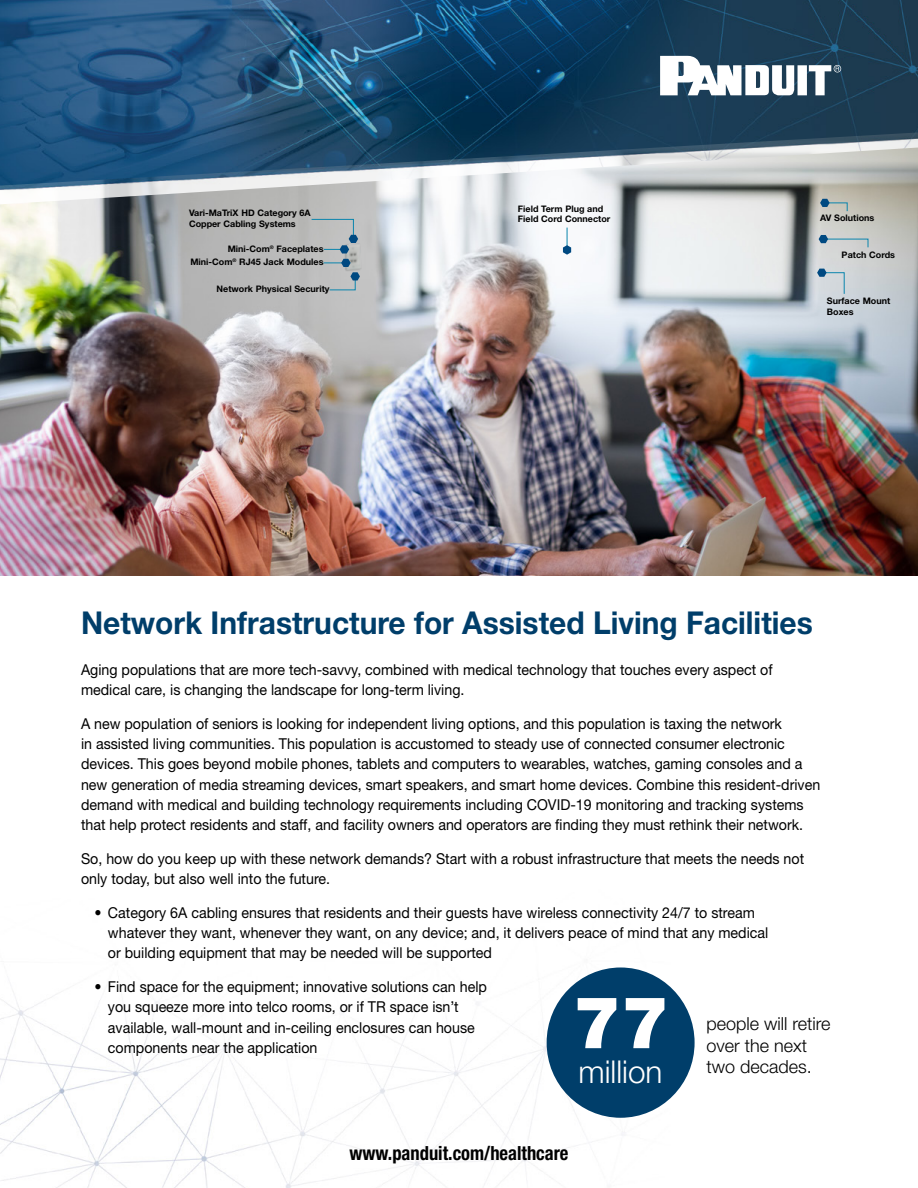
<style>
.page{position:relative;width:918px;height:1188px;background:#fff}
.page>*{position:absolute;margin:0;border:0;box-sizing:border-box;transform-origin:0 0}
.t1{font:900 72px "Helvetica Neue LT Std";color:#fff}
.t2{font:700 31.5px "Helvetica Neue LT Std";color:#003e6a;scale:.95 1}
.t3{font:300 31.5px "Helvetica Neue LT Std";color:#fff}
.t4{font:700 condensed 19.5px "Helvetica Neue LT Std";color:#000;scale:.95 1}
.t5{font:300 18px/21.6px "Helvetica Neue LT Std";color:#000}
.t6{font:15px/20.2px "Helvetica Neue LT Std";color:#000;scale:.95 1}
.t7{font:700 9px/10.8px "Helvetica Neue LT Std";color:#000}
</style>
<div class="page">
<img style="left:0;top:0;width:918px;height:1188px">
<svg style="left:660px;top:56px;width:181px;height:39px"></svg>
<img style="left:0;top:132px;width:918px;height:16px">
<img style="left:0;top:148px;width:918px;height:428px">
<div style="left:547px;top:968px;width:148px;height:150px;background:#003e6a;border-radius:50%"></div>
<svg style="left:563px;top:228px;width:8px;height:27px"></svg>
<svg style="left:817px;top:269px;width:28px;height:26px"></svg>
<svg style="left:819px;top:235px;width:50px;height:13px"></svg>
<svg style="left:820px;top:199px;width:28px;height:13px"></svg>
<img style="left:360px;top:241px;width:7px;height:33px">
<svg style="left:311px;top:219px;width:49px;height:72px"></svg>
<p class="t7" style="left:189px;top:207px;width:123px">Vari-MaTriX HD Category 6A<br>Copper Cabling Systems</p>
<p class="t7" style="left:518px;top:203px;width:94px">Field Term Plug and<br>Field Cord Connector</p>
<p class="t7" style="left:190px;top:242px;width:135px;line-height:13.5px;text-align:right">Mini-Com<sup>®</sup> Faceplates<br>Mini-Com<sup>®</sup> RJ45 Jack Modules</p>
<p class="t7" style="left:217px;top:284px;width:114px">Network Physical Security</p>
<p class="t7" style="left:820px;top:212px;width:56px">AV Solutions</p>
<p class="t7" style="left:842px;top:249px;width:55px">Patch Cords</p>
<p class="t7" style="left:827px;top:296px;width:65px">Surface Mount<br>Boxes</p>
<h2 class="t2" style="left:81px;top:604px;width:772px">Network Infrastructure for Assisted Living Facilities</h2>
<p class="t6" style="left:81px;top:659px;width:729px">Aging populations that are more tech-savvy, combined with medical technology that touches every aspect of medical care, is changing the landscape for long-term living.</p>
<p class="t6" style="left:81px;top:713px;width:780px">A new population of seniors is looking for independent living options, and this population is taxing the network<br>in assisted living communities. This population is accustomed to steady use of connected consumer electronic devices. This goes beyond mobile phones, tablets and computers to wearables, watches, gaming consoles and a new generation of media streaming devices, smart speakers, and smart home devices. Combine this resident-driven demand with medical and building technology requirements including COVID-19 monitoring and tracking systems that help protect residents and staff, and facility owners and operators are finding they must rethink their network.</p>
<p class="t6" style="left:81px;top:848px;width:763px">So, how do you keep up with these network demands? Start with a robust infrastructure that meets the needs not only today, but also well into the future.</p>
<p class="t6" style="left:108px;top:902px;width:697px;text-indent:-13px">• Category 6A cabling ensures that residents and their guests have wireless connectivity 24/7 to stream whatever they want, whenever they want, on any device; and, it delivers peace of mind that any medical or building equipment that may be needed will be supported</p>
<p class="t6" style="left:108px;top:977px;width:401px;text-indent:-13px">• Find space for the equipment; innovative solutions can help you squeeze more into telco rooms, or if TR space isn’t available, wall-mount and in-ceiling enclosures can house components near the application</p>
<h1 class="t1" style="left:573px;top:980px;width:98px">77</h1>
<h2 class="t3" style="left:579px;top:1053px;width:85px">million</h2>
<p class="t5" style="left:706px;top:1013px;width:126px">people will retire over the next two decades.</p>
<h3 class="t4" style="left:349px;top:1141px;width:232px">www.panduit.com/healthcare</h3>
</div>
